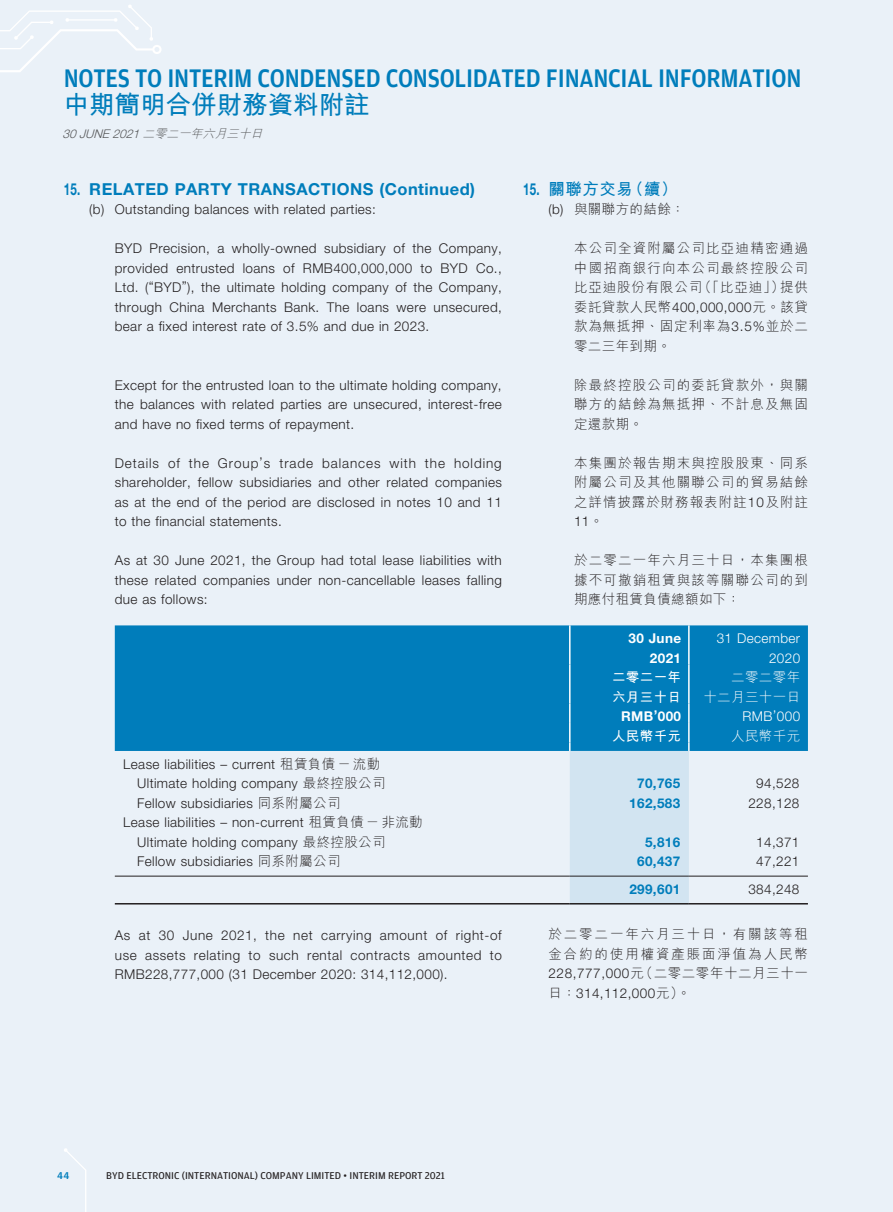
<style>
.page{position:relative;width:893px;height:1212px;background:#eaf1f8}
.page>*{position:absolute;margin:0;border:0;box-sizing:border-box;transform-origin:0 0}
.t1{font:500 27px "Amplitude";letter-spacing:-.01em;color:#007dbb;scale:.9 1}
.t2{font:700 25.5px "M Hei HK";color:#007dbb}
.t3{font:700 16.5px "Helvetica Neue LT Std";letter-spacing:.03em;color:#007dbb;scale:.7 1}
.t4{font:700 16.5px "M Hei HK";letter-spacing:.03em;color:#007dbb}
.t5{font:300 13.5px/19.5px "Helvetica Neue LT Std";letter-spacing:.03em;color:#231f20;text-align:justify}
.t6{font:300 13.5px/19.5px "M Hei HK";letter-spacing:.09em;color:#231f20;text-align:justify}
.t7{font:700 13.5px "Helvetica Neue LT Std";letter-spacing:.03em;color:#007dbb}
.t8{font:300 13.5px/19.5px "Helvetica Neue LT Std";letter-spacing:.03em;color:#fff;text-align:right}
.t9{font:700 13.5px/19.5px "Helvetica Neue LT Std";letter-spacing:.03em;color:#fff;text-align:right}
.t10{font:300 13.5px/19.5px "M Hei HK";letter-spacing:.03em;color:#fff;text-align:right}
.t11{font:700 13.5px/19.5px "M Hei HK";letter-spacing:.03em;color:#fff}
.t12{font:300 13.5px "M Hei HK";letter-spacing:.03em;color:#231f20}
.t13{font:italic 300 12px "Helvetica Neue LT Std";color:#57585a}
.t14{font:10.5px "Amplitude";color:#231f20}
.t15{font:500 10.5px "Amplitude";color:#007dbb}
.s1{font-family:"M Hei HK"}
.s2{font-family:"Helvetica Neue LT Std"}
</style>
<div class="page">
<svg style="left:0;top:5px;width:162px;height:67px"></svg>
<svg style="left:64px;top:1148px;width:22px;height:64px"></svg>
<div style="left:115px;top:625px;width:693px;height:126px;background:#007dbb"></div>
<hr style="left:569px;top:625px;width:2px;height:39px;background:#fff">
<hr style="left:569px;top:664px;width:2px;height:39px;background:#fff">
<hr style="left:569px;top:703px;width:2px;height:20px;background:#fff">
<hr style="left:688px;top:625px;width:2px;height:39px;background:#fff">
<hr style="left:688px;top:664px;width:2px;height:39px;background:#fff">
<hr style="left:688px;top:703px;width:2px;height:20px;background:#fff">
<svg style="left:569px;top:723px;width:121px;height:180px"></svg>
<hr style="left:115px;top:876px;width:455px;height:1px;background:#231f20">
<hr style="left:570px;top:876px;width:119px;height:1px;background:#231f20">
<hr style="left:689px;top:876px;width:119px;height:1px;background:#231f20">
<hr style="left:115px;top:903px;width:455px;height:1px;background:#231f20">
<hr style="left:570px;top:903px;width:119px;height:1px;background:#231f20">
<hr style="left:689px;top:903px;width:119px;height:1px;background:#231f20">
<h1 class="t1" style="left:64px;top:63px;width:821px">NOTES TO INTERIM CONDENSED CONSOLIDATED FINANCIAL INFORMATION</h1>
<h2 class="t2" style="left:64px;top:87px;width:307px">中期簡明合併財務資料附註</h2>
<p class="t13" style="left:63px;top:126px;width:205px">30JUNE 2021<span class="s1">二零二一年六月三十日</span></p>
<p class="t3" style="left:64px;top:179px;width:589px">15. RELATED PARTY TRANSACTIONS (Continued)</p>
<p class="t5" style="left:89px;top:199px;width:288px">(b) Outstanding balances with related parties:</p>
<p class="t5" style="left:115px;top:238px;width:389px">BYD Precision, a wholly-owned subsidiary of the Company, provided entrusted loans of RMB400,000,000 to BYD Co., Ltd. (“BYD”), the ultimate holding company of the Company, through China Merchants Bank. The loans were unsecured, bear a fixed interest rate of 3.5% and due in 2023.</p>
<p class="t5" style="left:115px;top:375px;width:389px">Except for the entrusted loan to the ultimate holding company, the balances with related parties are unsecured, interest-free and have no fixed terms of repayment.</p>
<p class="t5" style="left:115px;top:453px;width:389px">Details of the Group’s trade balances with the holding shareholder, fellow subsidiaries and other related companies as at the end of the period are disclosed in notes 10 and 11 to the financial statements.</p>
<p class="t5" style="left:115px;top:550px;width:389px">As at 30 June 2021, the Group had total lease liabilities with these related companies under non-cancellable leases falling due as follows:</p>
<p class="t5" style="left:137px;top:754px;width:250px;text-indent:-14px">Lease liabilities – current <span class="s1">租賃負債－流動<br></span>Ultimate holding company <span class="s1">最終控股公司</span></p>
<p class="t4" style="left:523px;top:177px;width:156px"><span class="s2">15.</span> 關聯方交易（續）</p>
<p class="t12" style="left:549px;top:202px;width:138px"><span class="s2">(b)</span> 與關聯方的結餘：</p>
<p class="t6" style="left:574px;top:238px;width:235px">本公司全資附屬公司比亞迪精密通過中國招商銀行向本公司最終控股公司比亞迪股份有限公司（「比亞迪」）提供委託貸款人民幣<span class="s2">400,000,000</span>元。該貸款為無抵押、固定利率為<span class="s2">3.5%</span>並於二零二三年到期。</p>
<p class="t6" style="left:574px;top:375px;width:235px">除最終控股公司的委託貸款外，與關聯方的結餘為無抵押、不計息及無固定還款期。</p>
<p class="t6" style="left:574px;top:453px;width:235px">本集團於報告期末與控股股東、同系附屬公司及其他關聯公司的貿易結餘之詳情披露於財務報表附註<span class="s2">10</span>及附註</p>
<p class="t5" style="left:574px;top:511px;width:31px">11<span class="s1">。</span></p>
<p class="t6" style="left:574px;top:550px;width:235px">於二零二一年六月三十日，本集團根據不可撤銷租賃與該等關聯公司的到期應付租賃負債總額如下：</p>
<p class="t9" style="left:628px;top:628px;width:54px">30 June<br>2021</p>
<p class="t8" style="left:717px;top:628px;width:85px">31 December<br>2020</p>
<p class="t11" style="left:612px;top:666px;width:71px">二零二一年六月三十日</p>
<p class="t10" style="left:703px;top:667px;width:98px">二零二零年<br>十二月三十一日</p>
<p class="t9" style="left:621px;top:706px;width:62px">RMB’000</p>
<p class="t8" style="left:742px;top:706px;width:59px">RMB’000</p>
<p class="t11" style="left:612px;top:725px;width:71px">人民幣千元</p>
<p class="t10" style="left:731px;top:726px;width:71px">人民幣千元</p>
<p class="t7" style="left:637px;top:775px;width:45px">70,765</p>
<p class="t5" style="left:756px;top:773px;width:45px">94,528</p>
<p class="t5" style="left:137px;top:793px;width:205px">Fellow subsidiaries <span class="s1">同系附屬公司</span></p>
<p class="t7" style="left:629px;top:794px;width:53px">162,583</p>
<p class="t5" style="left:748px;top:793px;width:53px">228,128</p>
<p class="t5" style="left:137px;top:812px;width:287px;text-indent:-14px">Lease liabilities – non-current <span class="s1">租賃負債－非流動<br></span>Ultimate holding company <span class="s1">最終控股公司</span></p>
<p class="t7" style="left:645px;top:833px;width:37px">5,816</p>
<p class="t5" style="left:756px;top:832px;width:45px">14,371</p>
<p class="t5" style="left:137px;top:851px;width:205px">Fellow subsidiaries <span class="s1">同系附屬公司</span></p>
<p class="t7" style="left:637px;top:853px;width:45px">60,437</p>
<p class="t5" style="left:756px;top:851px;width:45px">47,221</p>
<p class="t7" style="left:629px;top:881px;width:53px">299,601</p>
<p class="t5" style="left:748px;top:879px;width:53px">384,248</p>
<p class="t5" style="left:115px;top:925px;width:389px">As at 30 June 2021, the net carrying amount of right-of use assets relating to such rental contracts amounted to RMB228,777,000 (31 December 2020: 314,112,000).</p>
<p class="t6" style="left:549px;top:924px;width:261px">於二零二一年六月三十日，有關該等租金合約的使用權資產賬面淨值為人民幣<span class="s2">228,777,000</span>元（二零二零年十二月三十一</p>
<p class="t5" style="left:549px;top:983px;width:144px"><span class="s1">日：</span>314,112,000<span class="s1">元）。</span></p>
<p class="t15" style="left:57px;top:1170px;width:14px">44</p>
<p class="t14" style="left:106px;top:1170px;width:340px">BYD ELECTRONIC (INTERNATIONAL) COMPANY LIMITED • INTERIM REPORT 2021</p>
</div>
